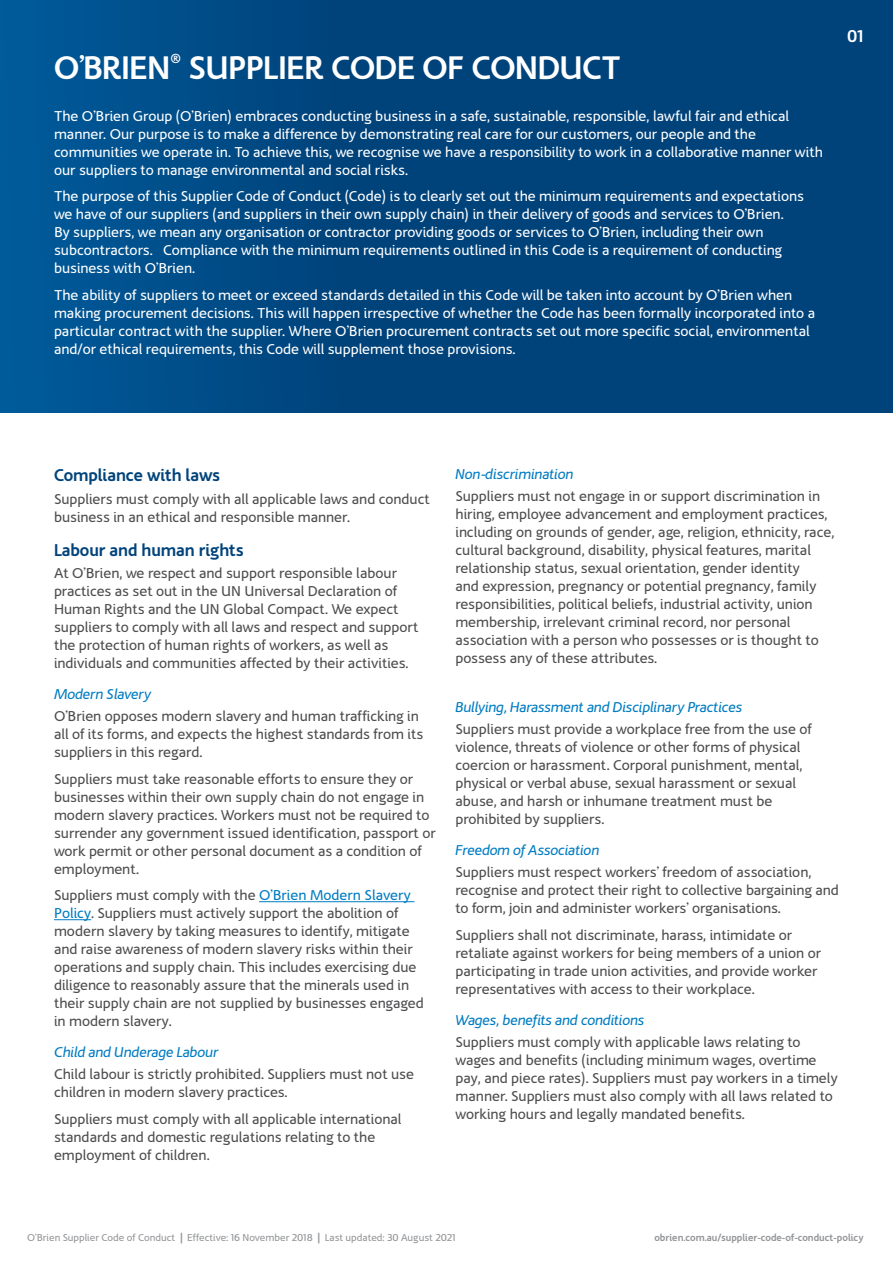
<style>
.page{position:relative;width:893px;height:1263px;background:#fff}
.page>*{position:absolute;margin:0;border:0;box-sizing:border-box;transform-origin:0 0}
.t1{font:700 34.35px "O Brien";letter-spacing:-.005em;color:#fff}
.t2{font:700 18px "O Brien";letter-spacing:-.005em;color:#00437b}
.t3{font:700 18px "O Brien";color:#fff}
.t4{font:15px/18px "O Brien";color:#4d4d4f}
.t5{font:15px/18px "O Brien";color:#fff}
.t6{font:italic 15px "O Brien";letter-spacing:-.005em;color:#007cc2}
.t7{font:10.5px "O Brien";color:#939598}
.t8{font:700 10.5px "O Brien";color:#939598}
.s1{color:#007cc2}
.s2{font-weight:700}
</style>
<div class="page">
<div style="left:0;top:0;width:893px;height:412px;background:linear-gradient(to right,#00528f,#003d73)"></div>
<hr style="left:259px;top:901px;width:155px;height:1px;background:#007cc2">
<hr style="left:54px;top:919px;width:37px;height:1px;background:#007cc2">
<h1 class="t1" style="left:54px;top:48px;width:568px">O’BRIEN<sup>®</sup> SUPPLIER CODE OF CONDUCT</h1>
<p class="t5" style="left:54px;top:107px;width:770px">The O’Brien Group (O’Brien) embraces conducting business in a safe, sustainable, responsible, lawful fair and ethical manner. Our purpose is to make a difference by demonstrating real care for our customers, our people and the communities we operate in. To achieve this, we recognise we have a responsibility to work in a collaborative manner with our suppliers to manage environmental and social risks.</p>
<p class="t5" style="left:54px;top:188px;width:751px">The purpose of this Supplier Code of Conduct (Code) is to clearly set out the minimum requirements and expectations we have of our suppliers (and suppliers in their own supply chain) in their delivery of goods and services to O’Brien.<br>By suppliers, we mean any organisation or contractor providing goods or services to O’Brien, including their own subcontractors. Compliance with the minimum requirements outlined in this Code is a requirement of conducting business with O’Brien.</p>
<p class="t5" style="left:54px;top:286px;width:763px">The ability of suppliers to meet or exceed standards detailed in this Code will be taken into account by O’Brien when making procurement decisions. This will happen irrespective of whether the Code has been formally incorporated into a particular contract with the supplier. Where O’Brien procurement contracts set out more specific social, environmental and/or ethical requirements, this Code will supplement those provisions.</p>
<p class="t3" style="left:847px;top:26px;width:18px">01</p>
<p class="t2" style="left:54px;top:465px;width:168px">Compliance with laws</p>
<p class="t4" style="left:54px;top:490px;width:377px">Suppliers must comply with all applicable laws and conduct business in an ethical and responsible manner.</p>
<p class="t2" style="left:54px;top:540px;width:191px">Labour and human rights</p>
<p class="t4" style="left:54px;top:564px;width:366px">At O’Brien, we respect and support responsible labour practices as set out in the UN Universal Declaration of Human Rights and the UN Global Compact. We expect suppliers to comply with all laws and respect and support the protection of human rights of workers, as well as individuals and communities affected by their activities.</p>
<p class="t6" style="left:54px;top:686px;width:99px">Modern Slavery</p>
<p class="t4" style="left:54px;top:707px;width:371px">O’Brien opposes modern slavery and human trafficking in all of its forms, and expects the highest standards from its suppliers in this regard.</p>
<p class="t4" style="left:54px;top:770px;width:383px">Suppliers must take reasonable efforts to ensure they or businesses within their own supply chain do not engage in modern slavery practices. Workers must not be required to surrender any government issued identification, passport or work permit or other personal document as a condition of employment.</p>
<p class="t4" style="left:54px;top:886px;width:371px">Suppliers must comply with the <span class="s1">O’Brien Modern Slavery Policy</span>. Suppliers must actively support the abolition of modern slavery by taking measures to identify, mitigate and raise awareness of modern slavery risks within their operations and supply chain. This includes exercising due diligence to reasonably assure that the minerals used in their supply chain are not supplied by businesses engaged in modern slavery.</p>
<p class="t6" style="left:54px;top:1044px;width:166px">Child and Underage Labour</p>
<p class="t4" style="left:54px;top:1065px;width:362px">Child labour is strictly prohibited. Suppliers must not use children in modern slavery practices.</p>
<p class="t4" style="left:54px;top:1110px;width:349px">Suppliers must comply with all applicable international standards and domestic regulations relating to the employment of children.</p>
<p class="t6" style="left:455px;top:466px;width:119px">Non-discrimination</p>
<p class="t4" style="left:455px;top:487px;width:380px">Suppliers must not engage in or support discrimination in hiring, employee advancement and employment practices, including on grounds of gender, age, religion, ethnicity, race, cultural background, disability, physical features, marital relationship status, sexual orientation, gender identity<br>and expression, pregnancy or potential pregnancy, family responsibilities, political beliefs, industrial activity, union membership, irrelevant criminal record, nor personal association with a person who possesses or is thought to possess any of these attributes.</p>
<p class="t6" style="left:455px;top:699px;width:288px">Bullying, Harassment and Disciplinary Practices</p>
<p class="t4" style="left:455px;top:720px;width:358px">Suppliers must provide a workplace free from the use of violence, threats of violence or other forms of physical coercion or harassment. Corporal punishment, mental, physical or verbal abuse, sexual harassment or sexual abuse, and harsh or inhumane treatment must be prohibited by suppliers.</p>
<p class="t6" style="left:455px;top:842px;width:145px">Freedom of Association</p>
<p class="t4" style="left:455px;top:863px;width:385px">Suppliers must respect workers’ freedom of association, recognise and protect their right to collective bargaining and to form, join and administer workers’ organisations.</p>
<p class="t4" style="left:455px;top:926px;width:367px">Suppliers shall not discriminate, harass, intimidate or retaliate against workers for being members of a union or participating in trade union activities, and provide worker representatives with access to their workplace.</p>
<p class="t6" style="left:455px;top:1011px;width:190px">Wages, benefits and conditions</p>
<p class="t4" style="left:455px;top:1033px;width:384px">Suppliers must comply with applicable laws relating to wages and benefits (including minimum wages, overtime pay, and piece rates). Suppliers must pay workers in a timely manner. Suppliers must also comply with all laws related to working hours and legally mandated benefits.</p>
<p class="t7" style="left:27px;top:1232px;width:430px">O’Brien Supplier Code of Conduct <span class="s2">|</span> Effective: 16 November 2018 <span class="s2">|</span> Last updated: 30 August 2021</p>
<p class="t8" style="left:654px;top:1232px;width:211px">obrien.com.au/supplier-code-of-conduct-policy</p>
</div>
